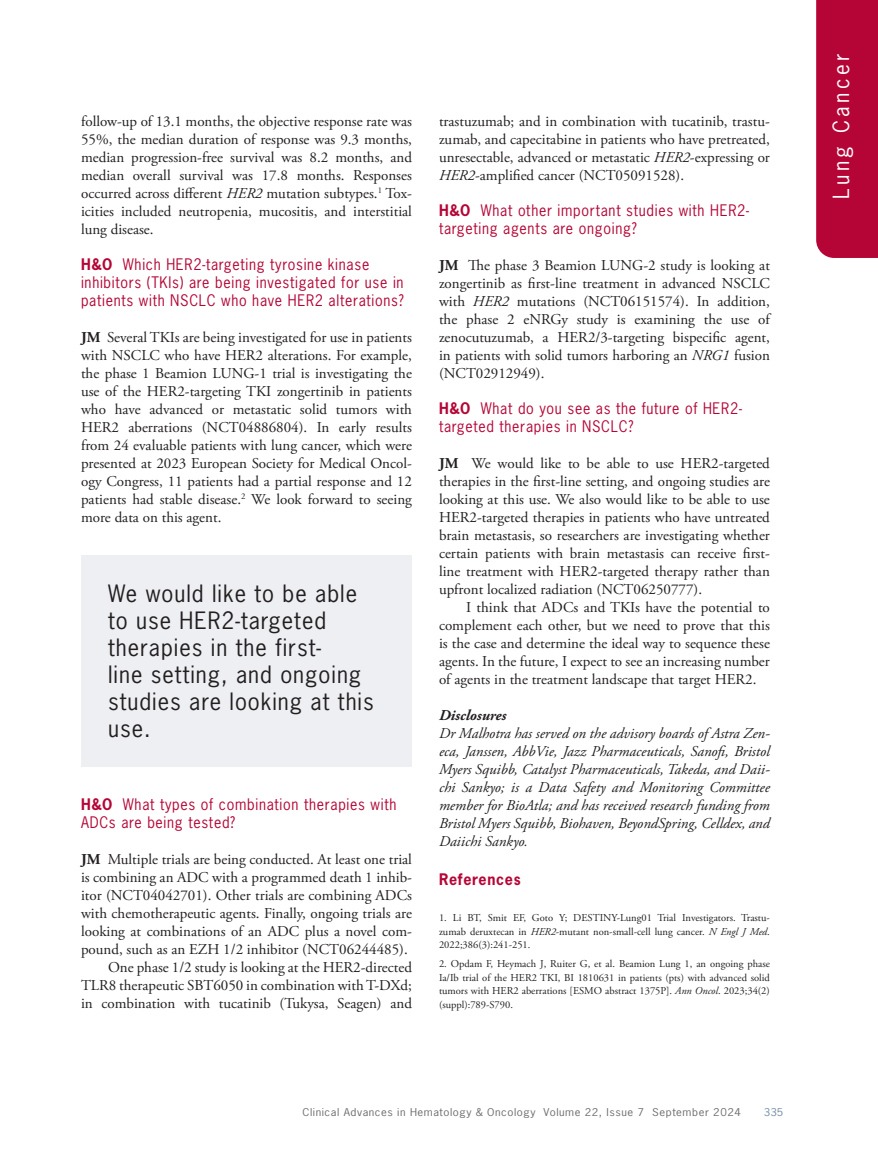
<style>
.page{position:relative;width:878px;height:1175px;background:#fff}
.page>*{position:absolute;margin:0;border:0;box-sizing:border-box;transform-origin:0 0}
.Article_Title{font:22.5px/27px "News Gothic Std";letter-spacing:.045em;color:#231f20}
.t1{font:21px "News Gothic Std";letter-spacing:.16em;color:#fff}
.text_body_no_indent{font:15px/18px "Adobe Garamond Pro";color:#231f20;text-align:justify}
.Text_Body{font:15px/18px "Adobe Garamond Pro";color:#231f20;text-align:justify}
.Text_Body-2{font:italic 15px/18px "Adobe Garamond Pro";color:#231f20;text-align:justify}
.Question{font:15px/18px "News Gothic Std";letter-spacing:.05em;color:#b50536;scale:.95 1}
.Text_Body-3{font:italic 700 15px "Adobe Garamond Pro";color:#231f20}
.A_Head{font:700 15px "News Gothic Std";letter-spacing:.05em;color:#b50536;scale:.95 1}
.References{font:10.5px/13.5px "Adobe Garamond Pro";color:#231f20;text-align:justify}
.t2{font:10.2px "News Gothic Std";letter-spacing:.05em;color:#6c6d70;scale:1.11 1}
.t3{font:10.2px "News Gothic Std";color:#748ba5;scale:1.11 1}
.s1{font-style:italic}
.s2{font-weight:700}
</style>
<div class="page">
<div style="left:816px;top:0;width:62px;height:258px;background:#b50536"></div>
<div style="left:81px;top:555px;width:331px;height:212px;background:#edeff2"></div>
<p class="text_body_no_indent" style="left:81px;top:113px;width:332px">follow-up of 13.1 months, the objective response rate was 55%, the median duration of response was 9.3 months, median progression-free survival was 8.2 months, and median overall survival was 17.8 months. Responses occurred across different <span class="s1">HER2</span> mutation subtypes.<sup>1</sup> Tox&shy;icities included neutropenia, mucositis, and interstitial lung disease.</p>
<p class="Question" style="left:81px;top:255px;width:341px"><span class="s2">H&amp;O</span> Which HER2-targeting tyrosine kinase inhibitors (TKIs) are being investigated for use in patients with NSCLC who have HER2 alterations?</p>
<p class="text_body_no_indent" style="left:81px;top:329px;width:332px"><span class="s2">JM</span> Several TKIs are being investigated for use in patients with NSCLC who have HER2 alterations. For example, the phase 1 Beamion LUNG-1 trial is investigating the use of the HER2-targeting TKI zongertinib in patients who have advanced or metastatic solid tumors with HER2 aberrations (NCT04886804). In early results from 24 evaluable patients with lung cancer, which were presented at 2023 European Society for Medical Oncol&shy;ogy Congress, 11 patients had a partial response and 12 patients had stable disease.<sup>2</sup> We look forward to seeing more data on this agent.</p>
<p class="Article_Title" style="left:108px;top:580px;width:267px">We would like to be able to use HER2-targeted therapies in the first-<br>line setting, and ongoing studies are looking at this use.</p>
<p class="Question" style="left:81px;top:795px;width:333px"><span class="s2">H&amp;O</span> What types of combination therapies with<br>ADCs are being tested?</p>
<p class="text_body_no_indent" style="left:81px;top:851px;width:332px"><span class="s2">JM</span> Multiple trials are being conducted. At least one trial is combining an ADC with a programmed death 1 inhib&shy;itor (NCT04042701). Other trials are combining ADCs with chemotherapeutic agents. Finally, ongoing trials are looking at combinations of an ADC plus a novel com&shy;pound, such as an EZH 1/2 inhibitor (NCT06244485).</p>
<p class="Text_Body" style="left:81px;top:959px;width:332px;text-indent:27px">One phase 1/2 study is looking at the HER2-directed TLR8 therapeutic SBT6050 in combination with T-DXd; in combination with tucatinib (Tukysa, Seagen) and</p>
<p class="Text_Body" style="left:439px;top:113px;width:332px">trastuzumab; and in combination with tucatinib, trastu&shy;zumab, and capecitabine in patients who have pretreated, unresectable, advanced or metastatic <span class="s1">HER2</span>-expressing or <span class="s1">HER2</span>-amplified cancer (NCT05091528).</p>
<p class="Question" style="left:439px;top:201px;width:328px"><span class="s2">H&amp;O</span> What other important studies with HER2- targeting agents are ongoing?</p>
<p class="text_body_no_indent" style="left:439px;top:257px;width:332px"><span class="s2">JM</span> The phase 3 Beamion LUNG-2 study is looking at zongertinib as first-line treatment in advanced NSCLC with <span class="s1">HER2</span> mutations (NCT06151574). In addition, the phase 2 eNRGy study is examining the use of zenocutuzumab, a HER2/3-targeting bispecific agent, in patients with solid tumors harboring an <span class="s1">NRG1</span> fusion (NCT02912949).</p>
<p class="Question" style="left:439px;top:399px;width:320px"><span class="s2">H&amp;O</span> What do you see as the future of HER2- targeted therapies in NSCLC?</p>
<p class="text_body_no_indent" style="left:439px;top:455px;width:332px"><span class="s2">JM</span> We would like to be able to use HER2-targeted therapies in the first-line setting, and ongoing studies are looking at this use. We also would like to be able to use HER2-targeted therapies in patients who have untreated brain metastasis, so researchers are investigating whether certain patients with brain metastasis can receive first&shy;line treatment with HER2-targeted therapy rather than upfront localized radiation (NCT06250777).</p>
<p class="Text_Body" style="left:439px;top:599px;width:332px;text-indent:27px">I think that ADCs and TKIs have the potential to complement each other, but we need to prove that this is the case and determine the ideal way to sequence these agents. In the future, I expect to see an increasing number of agents in the treatment landscape that target HER2.</p>
<p class="Text_Body-3" style="left:439px;top:707px;width:69px">Disclosures</p>
<p class="Text_Body-2" style="left:439px;top:725px;width:332px">Dr Malhotra has served on the advisory boards of Astra Zen&shy;eca, Janssen, AbbVie, Jazz Pharmaceuticals, Sanofi, Bristol Myers Squibb, Catalyst Pharmaceuticals, Takeda, and Daii&shy;chi Sankyo; is a Data Safety and Monitoring Committee member for BioAtla; and has received research funding from Bristol Myers Squibb, Biohaven, BeyondSpring, Celldex, and Daiichi Sankyo.</p>
<p class="A_Head" style="left:439px;top:869px;width:87px">References</p>
<p class="References" style="left:439px;top:911px;width:332px">1. Li BT, Smit EF, Goto Y; DESTINY-Lung01 Trial Investigators. Trastu&shy;zumab deruxtecan in <span class="s1">HER2</span>-mutant non-small-cell lung cancer. <span class="s1">N Engl J Med</span>.<br>2022;386(3):241-251.</p>
<p class="References" style="left:439px;top:957px;width:332px">2. Opdam F, Heymach J, Ruiter G, et al. Beamion Lung 1, an ongoing phase Ia/Ib trial of the HER2 TKI, BI 1810631 in patients (pts) with advanced solid tumors with HER2 aberrations [ESMO abstract 1375P]. <span class="s1">Ann Oncol</span>. 2023;34(2) (suppl):789-S790.</p>
<p class="t2" style="left:302px;top:1105px;width:396px">Clinical Advances in Hematology &amp; Oncology Volume 22, Issue 7 September 2024</p>
<p class="t3" style="left:764px;top:1105px;width:19px">335</p>
<h2 class="t1" style="left:827px;top:199px;width:147px;rotate:-90deg">Lung Cancer</h2>
</div>
